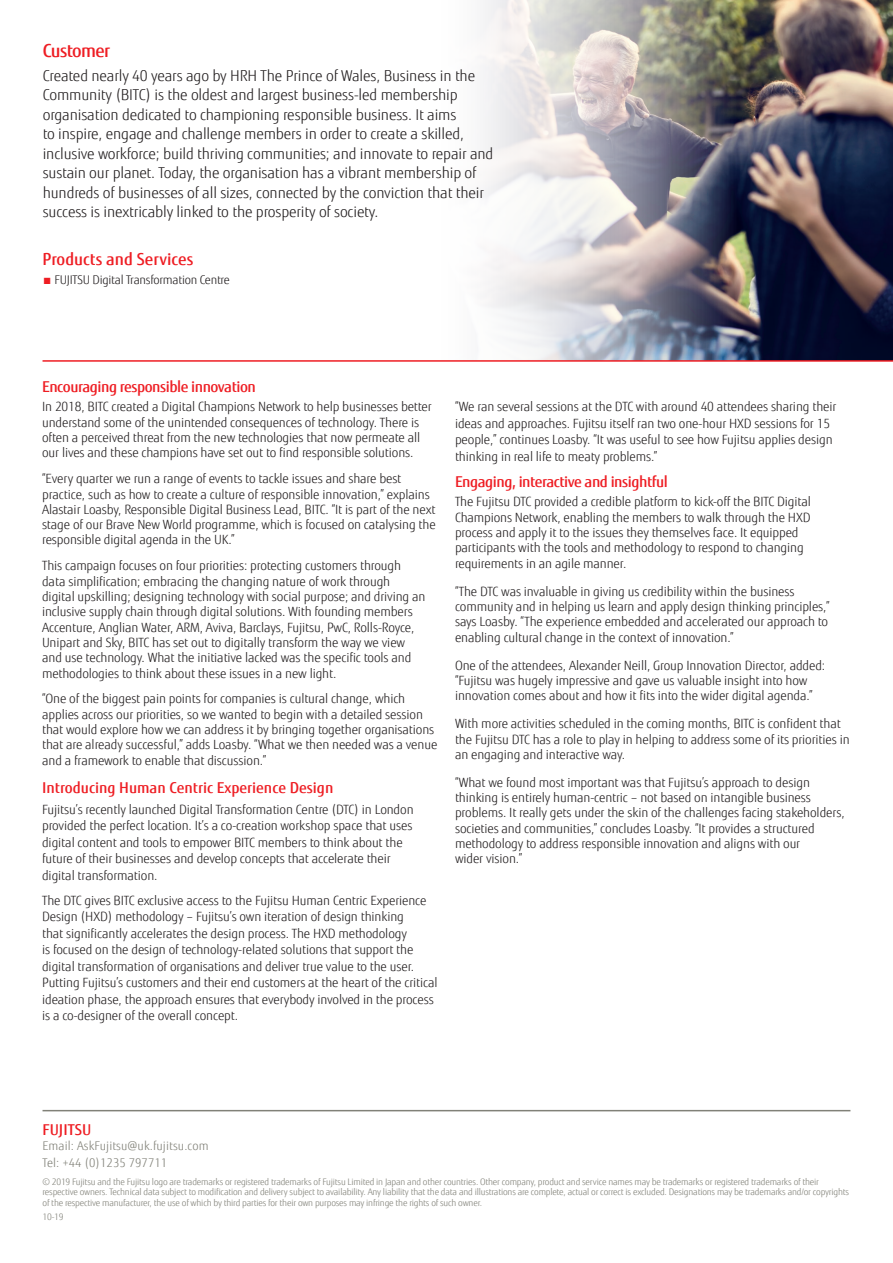
<style>
.page{position:relative;width:893px;height:1263px;background:#fff}
.page>*{position:absolute;margin:0;border:0;box-sizing:border-box;transform-origin:0 0}
.t1{font:500 18px "Fujitsu Sans";letter-spacing:-.03em;color:#ee1d23}
.Bullet{font:500 16.5px "Fujitsu Sans";color:#ee1d23}
.t2{font:300 15px/19.5px "Fujitsu Sans";letter-spacing:-.01em;color:#231f20}
.intro{font:500 15px "Fujitsu Sans";letter-spacing:-.03em;color:#ee1d23}
.intro-2{font:500 15px "Fujitsu Sans";color:#ee1d23}
.t3{font:300 12.75px/15.3px "Fujitsu Sans";letter-spacing:-.01em;color:#231f20}
.intro-3{font:300 12px "Fujitsu Sans";letter-spacing:.005em;color:#818178}
.Bullet-2{font:300 12px "Fujitsu Sans";letter-spacing:-.02em;color:#231f20}
.intro-4{font:300 9px/10.5px "Fujitsu Sans";letter-spacing:-.02em;color:#818178}
.s1{color:#ee1d23}
</style>
<div class="page">
<img style="left:765px;top:0;width:128px;height:360px">
<img style="left:483px;top:0;width:282px;height:360px">
<hr style="left:43px;top:360px;width:850px;height:2px;background:#ee1d23">
<hr style="left:43px;top:1110px;width:807px;height:1px;background:#818178">
<p class="t1" style="left:43px;top:39px;width:69px">Customer</p>
<p class="t2" style="left:43px;top:66px;width:452px">Created nearly 40 years ago by HRH The Prince of Wales, Business in the Community (BITC) is the oldest and largest business-led membership organisation dedicated to championing responsible business. It aims<br>to inspire, engage and challenge members in order to create a skilled, inclusive workforce; build thriving communities; and innovate to repair and sustain our planet. Today, the organisation has a vibrant membership of hundreds of businesses of all sizes, connected by the conviction that their success is inextricably linked to the prosperity of society.</p>
<p class="Bullet" style="left:43px;top:248px;width:152px">Products and Services</p>
<p class="Bullet-2" style="left:43px;top:272px;width:189px"><span class="s1">■</span> FUJITSU Digital Transformation Centre</p>
<p class="intro" style="left:42px;top:377px;width:215px">Encouraging responsible innovation</p>
<p class="t3" style="left:42px;top:399px;width:391px">In 2018, BITC created a Digital Champions Network to help businesses better understand some of the unintended consequences of technology. There is often a perceived threat from the new technologies that now permeate all our lives and these champions have set out to find responsible solutions.</p>
<p class="t3" style="left:42px;top:471px;width:395px">“Every quarter we run a range of events to tackle issues and share best practice, such as how to create a culture of responsible innovation,” explains Alastair Loasby, Responsible Digital Business Lead, BITC. “It is part of the next stage of our Brave New World programme, which is focused on catalysing the responsible digital agenda in the UK.”</p>
<p class="t3" style="left:42px;top:558px;width:385px">This campaign focuses on four priorities: protecting customers through data simplification; embracing the changing nature of work through digital upskilling; designing technology with social purpose; and driving an inclusive supply chain through digital solutions. With founding members Accenture, Anglian Water, ARM, Aviva, Barclays, Fujitsu, PwC, Rolls-Royce, Unipart and Sky, BITC has set out to digitally transform the way we view and use technology. What the initiative lacked was the specific tools and methodologies to think about these issues in a new light.</p>
<p class="t3" style="left:42px;top:691px;width:397px">“One of the biggest pain points for companies is cultural change, which applies across our priorities, so we wanted to begin with a detailed session that would explore how we can address it by bringing together organisations that are already successful,” adds Loasby. “What we then needed was a venue and a framework to enable that discussion.”</p>
<p class="intro-2" style="left:42px;top:778px;width:293px">Introducing Human Centric Experience Design</p>
<p class="t3" style="left:42px;top:801px;width:373px;line-height:16.5px">Fujitsu’s recently launched Digital Transformation Centre (DTC) in London provided the perfect location. It’s a co-creation workshop space that uses digital content and tools to empower BITC members to think about the future of their businesses and develop concepts that accelerate their digital transformation.</p>
<p class="t3" style="left:42px;top:892px;width:397px;line-height:16.5px">The DTC gives BITC exclusive access to the Fujitsu Human Centric Experience Design (HXD) methodology – Fujitsu’s own iteration of design thinking<br>that significantly accelerates the design process. The HXD methodology<br>is focused on the design of technology-related solutions that support the digital transformation of organisations and deliver true value to the user.<br>Putting Fujitsu’s customers and their end customers at the heart of the critical ideation phase, the approach ensures that everybody involved in the process is a co-designer of the overall concept.</p>
<p class="t3" style="left:455px;top:398px;width:383px;line-height:16.5px">“We ran several sessions at the DTC with around 40 attendees sharing their ideas and approaches. Fujitsu itself ran two one-hour HXD sessions for 15 people,” continues Loasby. “It was useful to see how Fujitsu applies design thinking in real life to meaty problems.”</p>
<p class="intro" style="left:455px;top:472px;width:214px">Engaging, interactive and insightful</p>
<p class="t3" style="left:455px;top:494px;width:358px">The Fujitsu DTC provided a credible platform to kick-off the BITC Digital Champions Network, enabling the members to walk through the HXD process and apply it to the issues they themselves face. It equipped participants with the tools and methodology to respond to changing requirements in an agile manner.</p>
<p class="t3" style="left:455px;top:583px;width:376px">“The DTC was invaluable in giving us credibility within the business community and in helping us learn and apply design thinking principles,” says Loasby. “The experience embedded and accelerated our approach to enabling cultural change in the context of innovation.”</p>
<p class="t3" style="left:455px;top:657px;width:372px">One of the attendees, Alexander Neill, Group Innovation Director, added: “Fujitsu was hugely impressive and gave us valuable insight into how innovation comes about and how it fits into the wider digital agenda.”</p>
<p class="t3" style="left:455px;top:716px;width:396px">With more activities scheduled in the coming months, BITC is confident that the Fujitsu DTC has a role to play in helping to address some of its priorities in an engaging and interactive way.</p>
<p class="t3" style="left:455px;top:775px;width:391px">“What we found most important was that Fujitsu’s approach to design thinking is entirely human-centric – not based on intangible business problems. It really gets under the skin of the challenges facing stakeholders, societies and communities,” concludes Loasby. “It provides a structured methodology to address responsible innovation and aligns with our<br>wider vision.”</p>
<p class="intro-2" style="left:43px;top:1120px;width:50px">FUJITSU</p>
<p class="intro-3" style="left:43px;top:1138px;width:168px">Email: AskFujitsu@uk.fujitsu.com</p>
<p class="intro-3" style="left:43px;top:1155px;width:126px">Tel: +44 (0)1235 797711</p>
<p class="intro-4" style="left:43px;top:1176px;width:808px">© 2019 Fujitsu and the Fujitsu logo are trademarks or registered trademarks of Fujitsu Limited in Japan and other countries. Other company, product and service names may be trademarks or registered trademarks of their respective owners. Technical data subject to modification and delivery subject to availability. Any liability that the data and illustrations are complete, actual or correct is excluded. Designations may be trademarks and/or copyrights of the respective manufacturer, the use of which by third parties for their own purposes may infringe the rights of such owner.</p>
<p class="intro-4" style="left:43px;top:1212px;width:23px">10-19</p>
</div>
